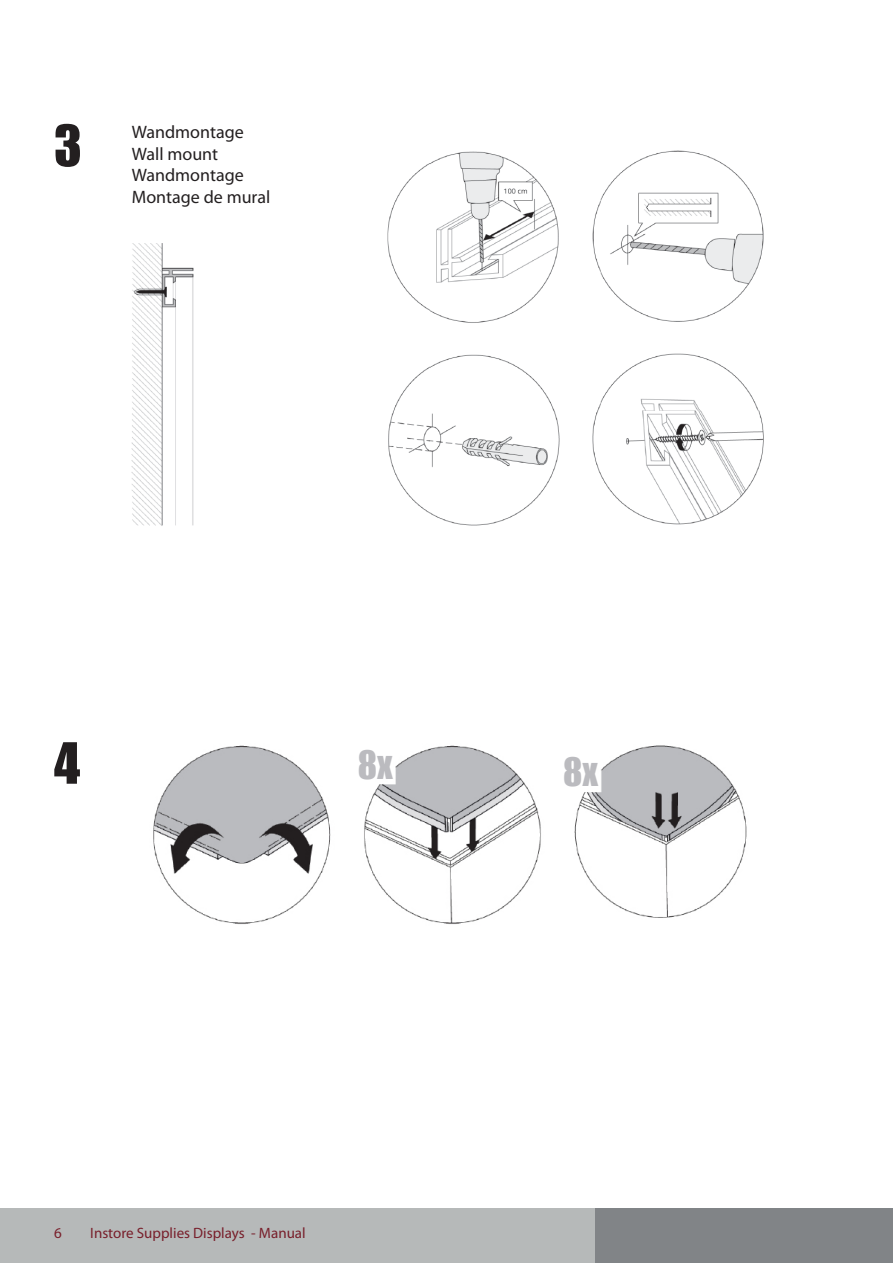
<style>
.page{position:relative;width:893px;height:1263px;background:#fff}
.page>*{position:absolute;margin:0;border:0;box-sizing:border-box;transform-origin:0 0}
.t1{font:52.5px "Impact";color:#231f20}
.t2{font:36px "Impact";color:#bbbbbf}
.t3{font:18px "Myriad Pro";color:#231f20}
.t4{font:15px "Myriad Pro";color:#781f2b}
.t5{font:15px "Myriad Pro";color:#791f2b}
</style>
<div class="page">
<div style="left:0;top:1209px;width:595px;height:54px;background:#b6b9b9"></div>
<div style="left:595px;top:1209px;width:298px;height:54px;background:#818487"></div>
<hr style="left:892px;top:1209px;width:1px;height:54px;background:#b6b9b9">
<img style="left:131px;top:150px;width:633px;height:376px">
<img style="left:153px;top:745px;width:594px;height:179px">
<p class="t1" style="left:54px;top:105px;width:29px">3</p>
<p class="t3" style="left:132px;top:121px;width:113px">Wandmontage</p>
<p class="t3" style="left:132px;top:143px;width:88px">Wall mount</p>
<p class="t3" style="left:132px;top:164px;width:113px">Wandmontage</p>
<p class="t3" style="left:132px;top:186px;width:140px">Montage de mural</p>
<p class="t1" style="left:54px;top:722px;width:28px">4</p>
<p class="t2" style="left:358px;top:737px;width:36px">8x</p>
<p class="t2" style="left:563px;top:744px;width:36px">8x</p>
<p class="t5" style="left:54px;top:1224px;width:9px">6</p>
<p class="t4" style="left:90px;top:1224px;width:217px">Instore Supplies Displays - Manual</p>
</div>
